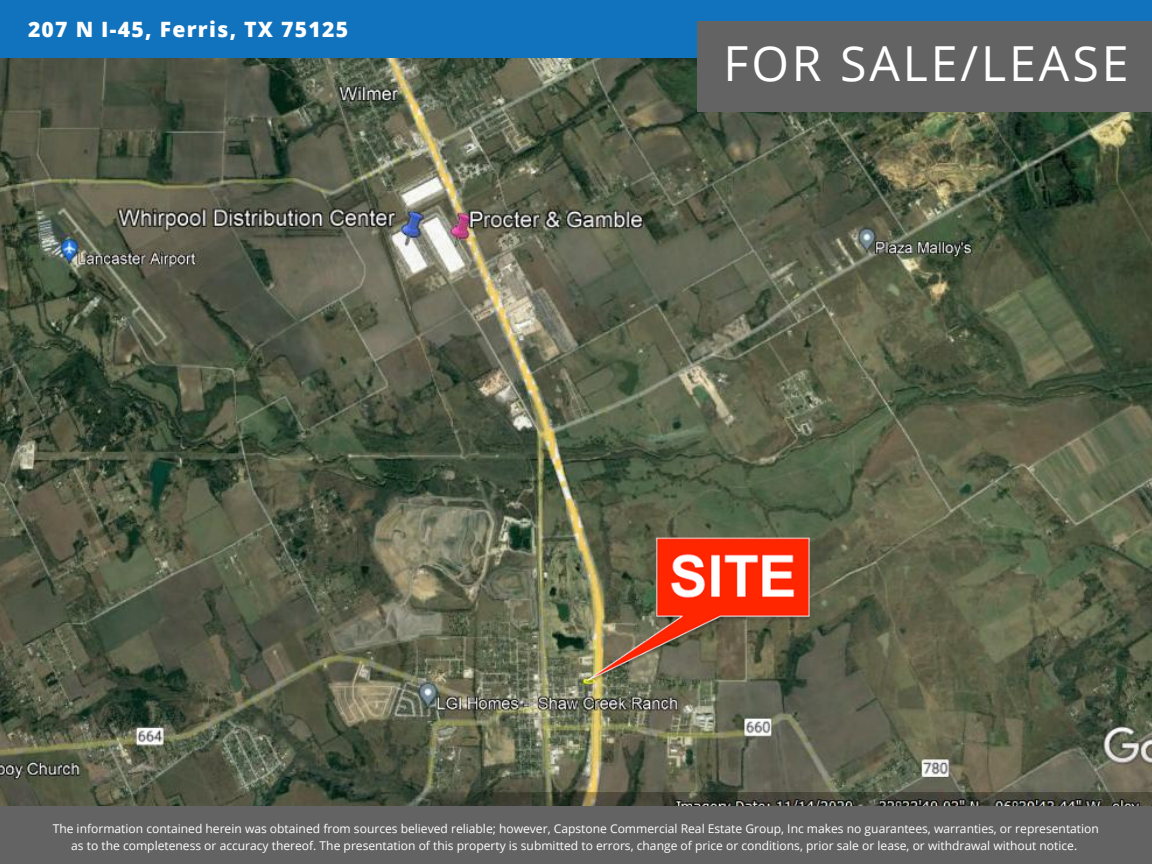
<style>
.page{position:relative;width:1152px;height:864px;background:#fff}
.page>*{position:absolute;margin:0;border:0;box-sizing:border-box;transform-origin:0 0}
.t1{font:48.3px "Open Sans";letter-spacing:.06em;color:#fff}
.t2{font:800 21.15px "Open Sans";letter-spacing:.06em;color:#fff}
.t3{font:12px "Open Sans";color:#fff}
</style>
<div class="page">
<img style="left:0;top:58px;width:1152px;height:748px">
<div style="left:0;top:806px;width:1152px;height:58px;background:#636363"></div>
<div style="left:0;top:0;width:1152px;height:58px;background:#1173be"></div>
<div style="left:698px;top:21px;width:454px;height:91px;background:#636363"></div>
<img style="left:582px;top:533px;width:232px;height:154px">
<p class="t2" style="left:28px;top:15px;width:322px">207 N I-45, Ferris, TX 75125</p>
<p class="t1" style="left:724px;top:30px;width:407px">FOR SALE/LEASE</p>
<p class="t3" style="left:53px;top:820px;width:1048px">The information contained herein was obtained from sources believed reliable; however, Capstone Commercial Real Estate Group, Inc makes no guarantees, warranties, or representation</p>
<p class="t3" style="left:71px;top:837px;width:1008px">as to the completeness or accuracy thereof. The presentation of this property is submitted to errors, change of price or conditions, prior sale or lease, or withdrawal without notice.</p>
</div>
